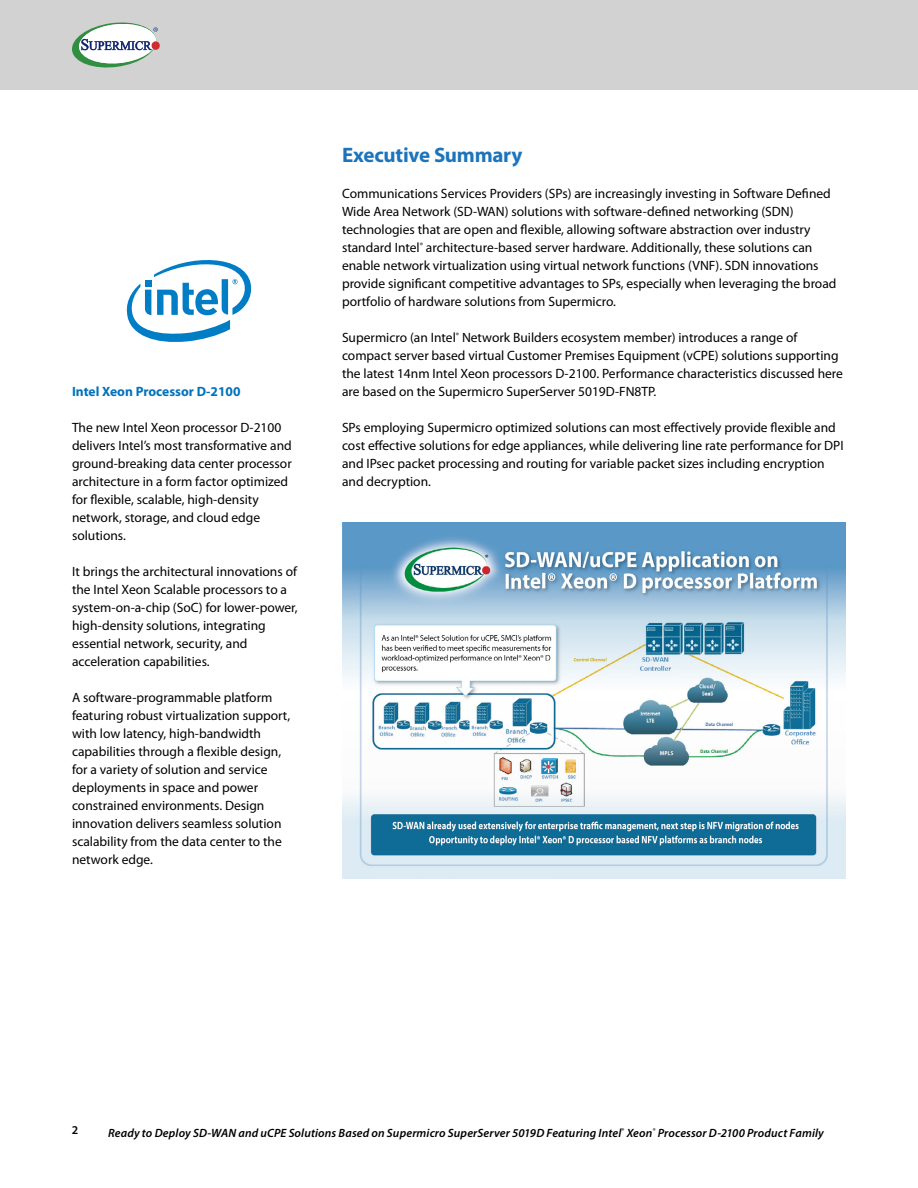
<style>
.page{position:relative;width:918px;height:1188px;background:#fff}
.page>*{position:absolute;margin:0;border:0;box-sizing:border-box;transform-origin:0 0}
.t1{font:700 21px "Myriad Pro";letter-spacing:-.015em;color:#1c75bc}
.t2{font:13.5px/18px "Myriad Pro";color:#000}
.t3{font:700 13.5px "Myriad Pro";color:#0072bc}
.t4{font:italic 600 12px "Myriad Pro";letter-spacing:.01em;color:#000}
.t5{font:600 12px "Myriad Pro";color:#000}
</style>
<div class="page">
<div style="left:0;top:0;width:918px;height:90px;background:#d1d2d1"></div>
<svg style="left:152px;top:41px;width:8px;height:9px"></svg>
<svg style="left:72px;top:22px;width:86px;height:46px"></svg>
<img style="left:342px;top:522px;width:504px;height:357px">
<svg style="left:127px;top:260px;width:124px;height:82px"></svg>
<p class="t3" style="left:72px;top:383px;width:170px">Intel Xeon Processor D-2100</p>
<p class="t2" style="left:72px;top:418px;width:221px">The new Intel Xeon processor D-2100 delivers Intel’s most transformative and ground-breaking data center processor architecture in a form factor optimized for flexible, scalable, high-density network, storage, and cloud edge solutions.</p>
<p class="t2" style="left:72px;top:562px;width:227px">It brings the architectural innovations of the Intel Xeon Scalable processors to a system-on-a-chip (SoC) for lower-power, high-density solutions, integrating essential network, security, and acceleration capabilities.</p>
<p class="t2" style="left:72px;top:688px;width:220px">A software-programmable platform featuring robust virtualization support, with low latency, high-bandwidth capabilities through a flexible design, for a variety of solution and service deployments in space and power constrained environments. Design innovation delivers seamless solution scalability from the data center to the network edge.</p>
<h1 class="t1" style="left:342px;top:141px;width:182px">Executive Summary</h1>
<p class="t2" style="left:342px;top:184px;width:496px">Communications Services Providers (SPs) are increasingly investing in Software Defined Wide Area Network (SD-WAN) solutions with software-defined networking (SDN) technologies that are open and flexible, allowing software abstraction over industry standard Intel<sup>®</sup> architecture-based server hardware. Additionally, these solutions can enable network virtualization using virtual network functions (VNF). SDN innovations provide significant competitive advantages to SPs, especially when leveraging the broad portfolio of hardware solutions from Supermicro.</p>
<p class="t2" style="left:342px;top:328px;width:503px">Supermicro (an Intel<sup>®</sup> Network Builders ecosystem member) introduces a range of compact server based virtual Customer Premises Equipment (vCPE) solutions supporting the latest 14nm Intel Xeon processors D-2100. Performance characteristics discussed here are based on the Supermicro SuperServer 5019D-FN8TP.</p>
<p class="t2" style="left:342px;top:418px;width:503px">SPs employing Supermicro optimized solutions can most effectively provide flexible and cost effective solutions for edge appliances, while delivering line rate performance for DPI and IPsec packet processing and routing for variable packet sizes including encryption and decryption.</p>
<p class="t5" style="left:72px;top:1122px;width:8px">2</p>
<p class="t4" style="left:108px;top:1125px;width:717px">Ready to Deploy SD-WAN and uCPE Solutions Based on Supermicro SuperServer 5019D Featuring Intel<sup>®</sup> Xeon<sup>®</sup> Processor D-2100 Product Family</p>
</div>
